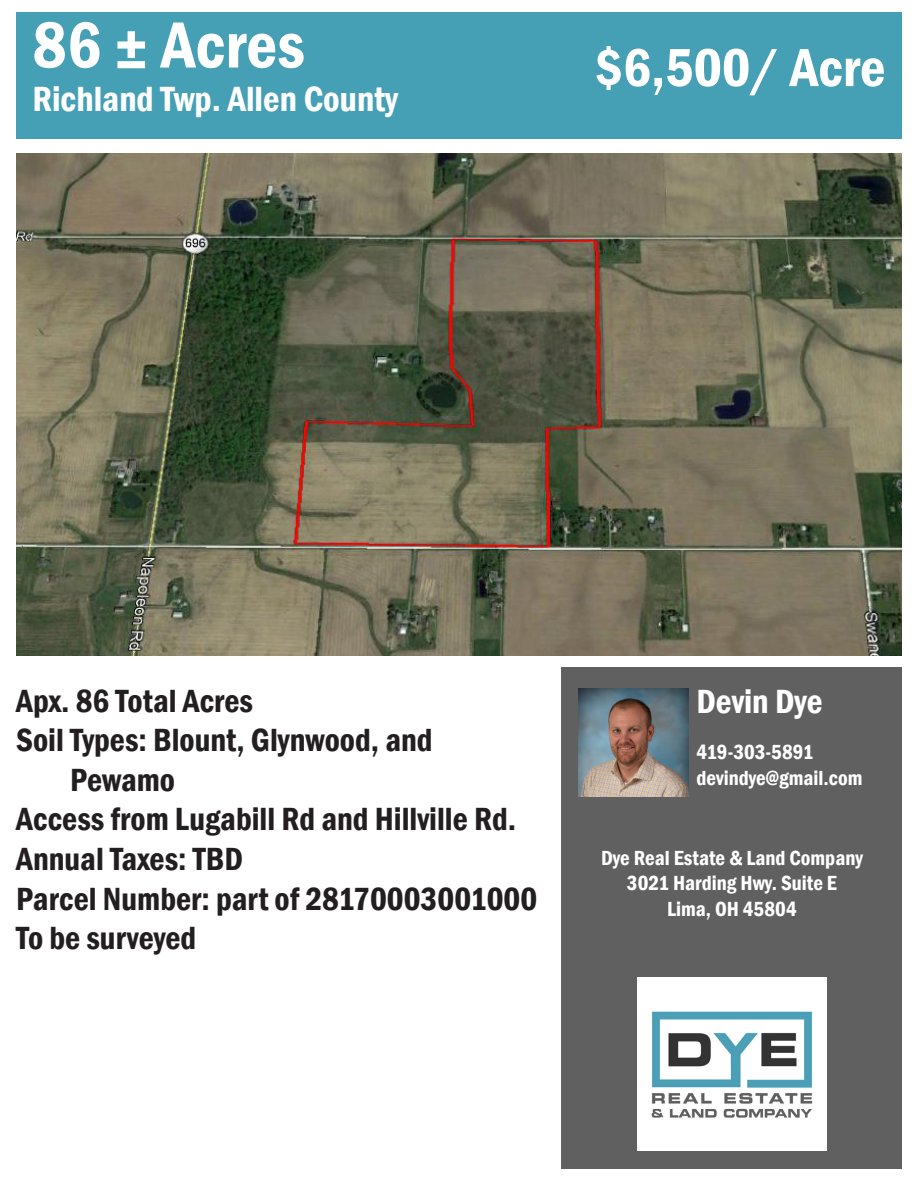
<style>
.page{position:relative;width:918px;height:1188px;background:#fff}
.page>*{position:absolute;margin:0;border:0;box-sizing:border-box;transform-origin:0 0}
.t1{font:600 condensed 67.5px "Franklin Gothic";color:#fff}
.t2{font:600 condensed 55.5px "Franklin Gothic";color:#fff}
.t3{font:600 condensed 36px "Franklin Gothic";color:#fff}
.t4{font:600 condensed 34.5px "Franklin Gothic";color:#fff}
.t5{font:600 condensed 33px/39.6px "Franklin Gothic";color:#231f20}
.t6{font:600 condensed 21px "Franklin Gothic";color:#fff}
</style>
<div class="page">
<div style="left:16px;top:12px;width:886px;height:127px;background:#459fb5"></div>
<img style="left:16px;top:154px;width:886px;height:501px">
<div style="left:562px;top:667px;width:340px;height:501px;background:#5f605f"></div>
<img style="left:637px;top:977px;width:189px;height:173px">
<img style="left:578px;top:688px;width:110px;height:108px">
<p class="t1" style="left:32px;top:0;width:274px">86 ± Acres</p>
<p class="t3" style="left:32px;top:75px;width:367px">Richland Twp. Allen County</p>
<p class="t2" style="left:594px;top:30px;width:293px">$6,500/ Acre</p>
<p class="t5" style="left:16px;top:680px;width:238px">Apx. 86 Total Acres</p>
<p class="t5" style="left:16px;top:720px;width:418px">Soil Types: Blount, Glynwood, and</p>
<p class="t5" style="left:70px;top:760px;width:106px">Pewamo</p>
<p class="t5" style="left:16px;top:799px;width:502px">Access from Lugabill Rd and Hillville Rd.</p>
<p class="t5" style="left:16px;top:839px;width:523px">Annual Taxes: TBD<br>Parcel Number: part of 28170003001000</p>
<p class="t5" style="left:16px;top:918px;width:182px">To be surveyed</p>
<p class="t4" style="left:697px;top:678px;width:128px">Devin Dye</p>
<p class="t6" style="left:697px;top:738px;width:118px">419-303-5891</p>
<p class="t6" style="left:697px;top:764px;width:167px">devindye@gmail.com</p>
<p class="t6" style="left:601px;top:844px;width:263px">Dye Real Estate &amp; Land Company</p>
<p class="t6" style="left:627px;top:869px;width:212px">3021 Harding Hwy. Suite E</p>
<p class="t6" style="left:667px;top:895px;width:131px">Lima, OH 45804</p>
</div>
